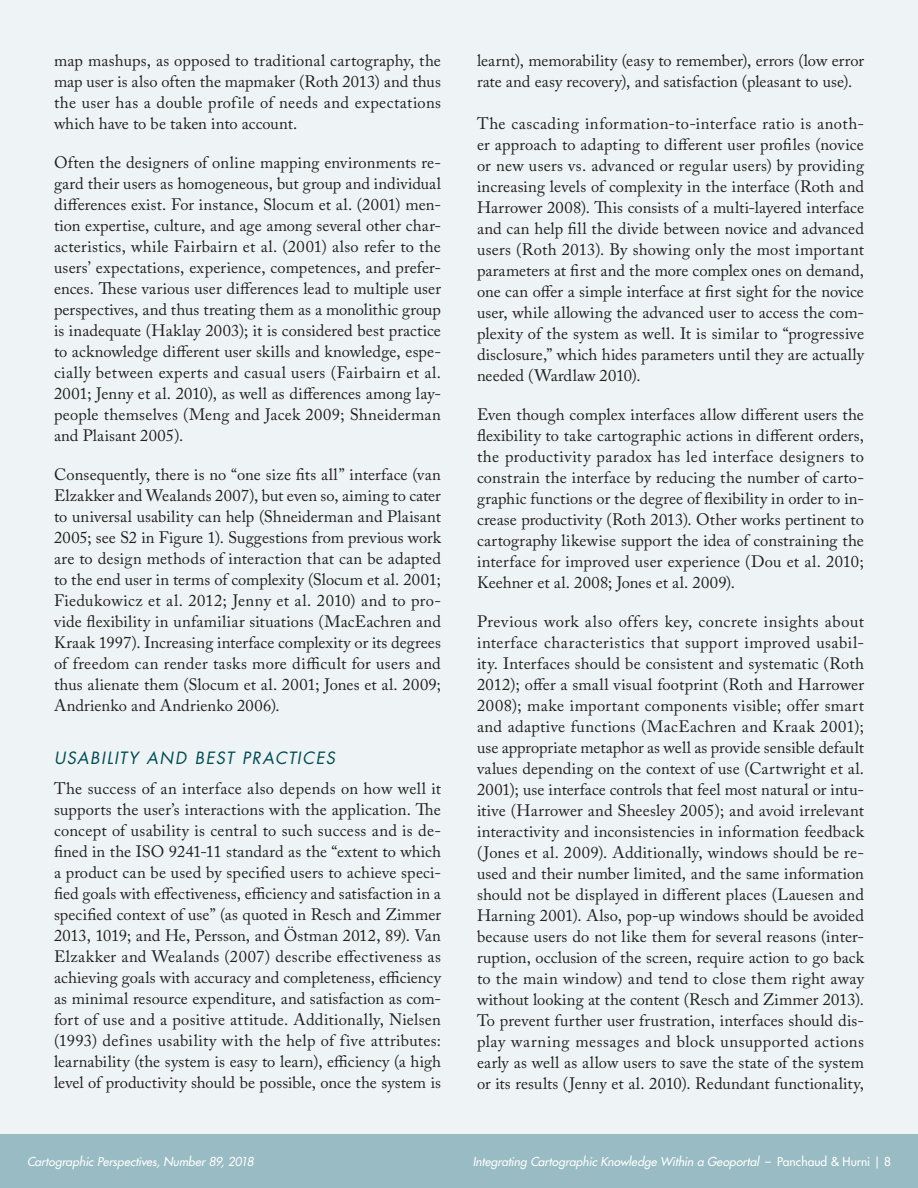
<style>
.page{position:relative;width:918px;height:1188px;background:#fff}
.page>*{position:absolute;margin:0;border:0;box-sizing:border-box;transform-origin:0 0}
.Main_Body_Text{font:16.5px/21px "Adobe Caslon Pro";letter-spacing:.01em;color:#231f20;text-align:justify}
.Lesser_Header{font:italic 16.5px "Futura Std";letter-spacing:.085em;color:#004953}
.t1{font:italic 500 12px "Futura Std";letter-spacing:.005em;color:#fff}
.s1{font-style:normal}
</style>
<div class="page">
<div style="left:0;top:1134px;width:918px;height:54px;background:#99bbc3"></div>
<div style="left:0;top:0;width:918px;height:1134px;background:#eef4f5"></div>
<p class="Main_Body_Text" style="left:54px;top:50px;width:389px">map mashups, as opposed to traditional cartography, the map user is also often the mapmaker (Roth 2013) and thus the user has a double profile of needs and expectations which have to be taken into account.</p>
<p class="Main_Body_Text" style="left:54px;top:152px;width:389px">Often the designers of online mapping environments re&shy;gard their users as homogeneous, but group and individual differences exist. For instance, Slocum et al. (2001) men&shy;tion expertise, culture, and age among several other char&shy;acteristics, while Fairbairn et al. (2001) also refer to the users’ expectations, experience, competences, and prefer&shy;ences. These various user differences lead to multiple user perspectives, and thus treating them as a monolithic group is inadequate (Haklay 2003); it is considered best practice to acknowledge different user skills and knowledge, espe&shy;cially between experts and casual users (Fairbairn et al.<br>2001; Jenny et al. 2010), as well as differences among lay&shy;people themselves (Meng and Jacek 2009; Shneiderman and Plaisant 2005).</p>
<p class="Main_Body_Text" style="left:54px;top:464px;width:389px">Consequently, there is no “one size fits all” interface (van Elzakker and Wealands 2007), but even so, aiming to cater to universal usability can help (Shneiderman and Plaisant 2005; see S2 in Figure 1). Suggestions from previous work are to design methods of interaction that can be adapted to the end user in terms of complexity (Slocum et al. 2001; Fiedukowicz et al. 2012; Jenny et al. 2010) and to pro&shy;vide flexibility in unfamiliar situations (MacEachren and Kraak 1997). Increasing interface complexity or its degrees of freedom can render tasks more difficult for users and thus alienate them (Slocum et al. 2001; Jones et al. 2009; Andrienko and Andrienko 2006).</p>
<p class="Lesser_Header" style="left:54px;top:747px;width:283px">USABILITY AND BEST PRACTICES</p>
<p class="Main_Body_Text" style="left:54px;top:777px;width:389px">The success of an interface also depends on how well it supports the user’s interactions with the application. The concept of usability is central to such success and is de&shy;fined in the ISO 9241-11 standard as the “extent to which a product can be used by specified users to achieve speci&shy;fied goals with effectiveness, efficiency and satisfaction in a specified context of use” (as quoted in Resch and Zimmer 2013, 1019; and He, Persson, and Östman 2012, 89). Van Elzakker and Wealands (2007) describe effectiveness as achieving goals with accuracy and completeness, efficiency as minimal resource expenditure, and satisfaction as com&shy;fort of use and a positive attitude. Additionally, Nielsen (1993) defines usability with the help of five attributes: learnability (the system is easy to learn), efficiency (a high level of productivity should be possible, once the system is</p>
<p class="Main_Body_Text" style="left:477px;top:50px;width:389px">learnt), memorability (easy to remember), errors (low error rate and easy recovery), and satisfaction (pleasant to use).</p>
<p class="Main_Body_Text" style="left:477px;top:113px;width:389px">The cascading information-to-interface ratio is anoth&shy;er approach to adapting to different user profiles (novice or new users vs. advanced or regular users) by providing increasing levels of complexity in the interface (Roth and Harrower 2008). This consists of a multi-layered interface and can help fill the divide between novice and advanced users (Roth 2013). By showing only the most important parameters at first and the more complex ones on demand, one can offer a simple interface at first sight for the novice user, while allowing the advanced user to access the com&shy;plexity of the system as well. It is similar to “progressive disclosure,” which hides parameters until they are actually needed (Wardlaw 2010).</p>
<p class="Main_Body_Text" style="left:477px;top:404px;width:389px">Even though complex interfaces allow different users the flexibility to take cartographic actions in different orders, the productivity paradox has led interface designers to constrain the interface by reducing the number of carto&shy;graphic functions or the degree of flexibility in order to in&shy;crease productivity (Roth 2013). Other works pertinent to cartography likewise support the idea of constraining the interface for improved user experience (Dou et al. 2010; Keehner et al. 2008; Jones et al. 2009).</p>
<p class="Main_Body_Text" style="left:477px;top:611px;width:389px">Previous work also offers key, concrete insights about interface characteristics that support improved usabil&shy;ity. Interfaces should be consistent and systematic (Roth 2012); offer a small visual footprint (Roth and Harrower 2008); make important components visible; offer smart and adaptive functions (MacEachren and Kraak 2001); use appropriate metaphor as well as provide sensible default values depending on the context of use (Cartwright et al.<br>2001); use interface controls that feel most natural or intu&shy;itive (Harrower and Sheesley 2005); and avoid irrelevant interactivity and inconsistencies in information feedback (Jones et al. 2009). Additionally, windows should be re&shy;used and their number limited, and the same information should not be displayed in different places (Lauesen and Harning 2001). Also, pop-up windows should be avoided because users do not like them for several reasons (inter&shy;ruption, occlusion of the screen, require action to go back to the main window) and tend to close them right away without looking at the content (Resch and Zimmer 2013).<br>To prevent further user frustration, interfaces should dis&shy;play warning messages and block unsupported actions early as well as allow users to save the state of the system or its results (Jenny et al. 2010). Redundant functionality,</p>
<p class="t1" style="left:27px;top:1154px;width:228px">Cartographic Perspectives, Number 89, 2018</p>
<p class="t1" style="left:473px;top:1154px;width:420px">Integrating Cartographic Knowledge Within a Geoportal <span class="s1">– Panchaud &amp; Hurni | 8</span></p>
</div>
